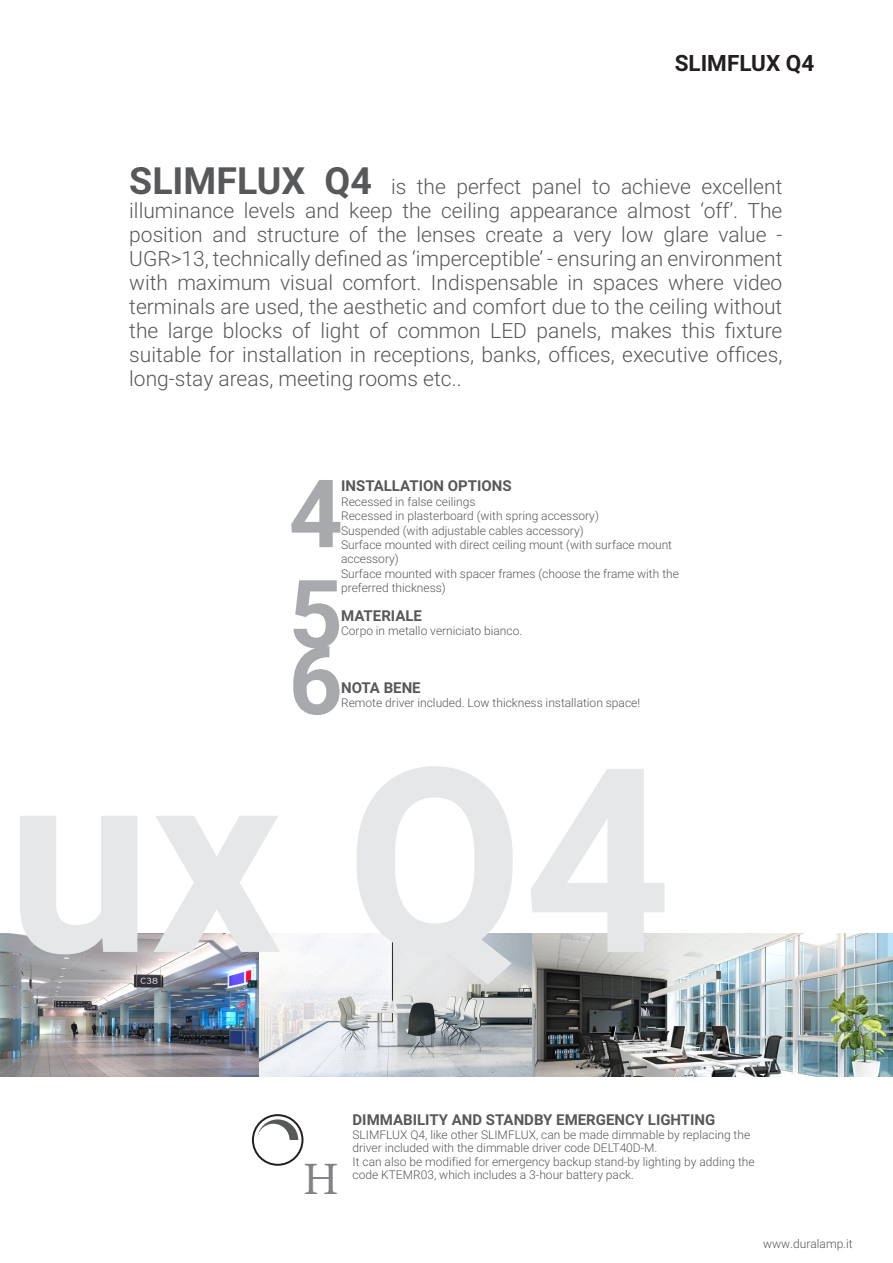
<style>
.page{position:relative;width:893px;height:1263px;background:#fff}
.page>*{position:absolute;margin:0;border:0;box-sizing:border-box;transform-origin:0 0}
.t1{font:700 257.55px "Roboto";color:#e6e7e9}
.t2{font:700 94.5px "Roboto";color:#a8a9ad}
.t3{font:46.5px "Minion Pro";color:#808285}
.NOME_PRODOTTO{font:700 22.5px "Roboto";color:#231f20}
.t4{font:300 21px/24px "Roboto";color:#57585a;text-align:justify}
.t5{font:700 15px "Roboto";color:#57585a}
.t6{font:300 12px/14.4px "Roboto";color:#57585a}
.s1{font-weight:700;font-size:37.5px}
</style>
<div class="page">
<img style="left:259px;top:933px;width:634px;height:143px">
<div style="left:252px;top:1114px;width:51px;height:52px;border:2px solid #231f20;border-radius:50%"></div>
<svg style="left:257px;top:1119px;width:41px;height:21px"></svg>
<img style="left:0;top:933px;width:259px;height:143px">
<p class="NOME_PRODOTTO" style="left:675px;top:47px;width:141px">SLIMFLUX Q4</p>
<p class="t4" style="left:129px;top:174px;width:655px"><span class="s1">SLIMFLUX Q4</span> is the perfect panel to achieve excellent illuminance levels and keep the ceiling appearance almost ‘off’. The position and structure of the lenses create a very low glare value - UGR&gt;13, technically defined as ‘imperceptible’ - ensuring an environment with maximum visual comfort. Indispensable in spaces where video terminals are used, the aesthetic and comfort due to the ceiling without the large blocks of light of common LED panels, makes this fixture suitable for installation in receptions, banks, offices, executive offices, long-stay areas, meeting rooms etc..</p>
<p class="t2" style="left:289px;top:447px;width:56px">4</p>
<p class="t2" style="left:289px;top:548px;width:56px">5</p>
<p class="t2" style="left:289px;top:614px;width:56px">6</p>
<p class="t5" style="left:341px;top:476px;width:172px">INSTALLATION OPTIONS</p>
<p class="t6" style="left:341px;top:494px;width:136px">Recessed in false ceilings</p>
<p class="t6" style="left:341px;top:508px;width:259px">Recessed in plasterboard (with spring accessory)</p>
<p class="t6" style="left:341px;top:523px;width:244px">Suspended (with adjustable cables accessory)</p>
<p class="t6" style="left:341px;top:537px;width:332px">Surface mounted with direct ceiling mount (with surface mount accessory)</p>
<p class="t6" style="left:341px;top:566px;width:339px">Surface mounted with spacer frames (choose the frame with the preferred thickness)</p>
<p class="t5" style="left:341px;top:605px;width:82px">MATERIALE</p>
<p class="t6" style="left:341px;top:623px;width:183px">Corpo in metallo verniciato bianco.</p>
<p class="t5" style="left:341px;top:677px;width:81px">NOTA BENE</p>
<p class="t6" style="left:341px;top:695px;width:300px">Remote driver included. Low thickness installation space!</p>
<h1 class="t1" style="left:7px;top:680px;width:666px">ux Q4</h1>
<p class="t3" style="left:303px;top:1148px;width:37px">H</p>
<p class="t5" style="left:353px;top:1109px;width:364px">DIMMABILITY AND STANDBY EMERGENCY LIGHTING</p>
<p class="t6" style="left:353px;top:1127px;width:399px;line-height:13.5px">SLIMFLUX Q4, like other SLIMFLUX, can be made dimmable by replacing the driver included with the dimmable driver code DELT40D-M.</p>
<p class="t6" style="left:353px;top:1154px;width:404px;line-height:13.5px">It can also be modified for emergency backup stand-by lighting by adding the code KTEMR03, which includes a 3-hour battery pack.</p>
<p class="t6" style="left:763px;top:1236px;width:91px">www.duralamp.it</p>
</div>
